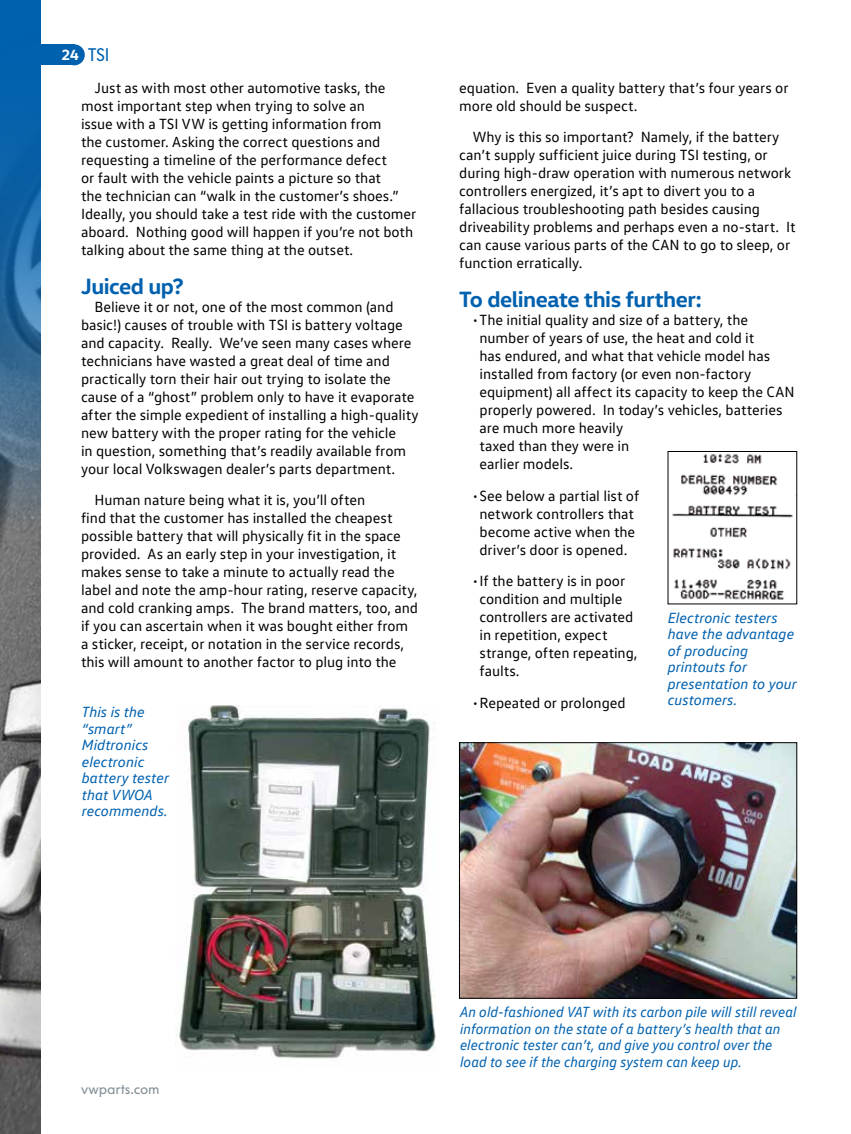
<style>
.page{position:relative;width:851px;height:1134px;background:#fff}
.page>*{position:absolute;margin:0;border:0;box-sizing:border-box;transform-origin:0 0}
.t1{font:700 22.5px "VW Head";letter-spacing:-.025em;color:#0061af}
.t2{font:18px "Volkswagen Copy";color:#0061af}
.t3{font:15px/18px "VW Text";letter-spacing:-.005em;color:#000}
.t4{font:italic 15px/16.5px "VW Text";letter-spacing:-.005em;color:#0061af;scale:.95 1}
.t5{font:italic 15px/16.5px "VW Text";letter-spacing:-.005em;color:#0061af}
.t6{font:15px "Volkswagen Copy";letter-spacing:-.01em;color:#839097}
.s1{font-family:"VW Head";font-weight:700;font-size:15px;color:#fff}
</style>
<div class="page">
<div style="left:0;top:44px;width:74px;height:21px;background:#0061af"></div>
<div style="left:64px;top:44px;width:21px;height:21px;background:#0061af;border-radius:50%"></div>
<img style="left:0;top:0;width:40px;height:1134px">
<img style="left:176px;top:705px;width:260px;height:354px">
<img style="left:672px;top:454px;width:121px;height:146px">
<img style="left:461px;top:744px;width:333px;height:252px">
<div style="left:459px;top:742px;width:337px;height:256px;border:1px solid #000"></div>
<p class="t2" style="left:62px;top:45px;width:49px"><span class="s1">24</span> TSI</p>
<p class="t3" style="left:81px;top:78px;width:337px;text-indent:14px">Just as with most other automotive tasks, the most important step when trying to solve an<br>issue with a TSI VW is getting information from<br>the customer. Asking the correct questions and requesting a timeline of the performance defect<br>or fault with the vehicle paints a picture so that<br>the technician can “walk in the customer’s shoes.” Ideally, you should take a test ride with the customer aboard. Nothing good will happen if you’re not both talking about the same thing at the outset.</p>
<h1 class="t1" style="left:81px;top:271px;width:104px">Juiced up?</h1>
<p class="t3" style="left:81px;top:297px;width:339px;text-indent:14px">Believe it or not, one of the most common (and basic!) causes of trouble with TSI is battery voltage and capacity. Really. We’ve seen many cases where technicians have wasted a great deal of time and practically torn their hair out trying to isolate the cause of a “ghost” problem only to have it evaporate after the simple expedient of installing a high-quality new battery with the proper rating for the vehicle<br>in question, something that’s readily available from your local Volkswagen dealer’s parts department.</p>
<p class="t3" style="left:81px;top:491px;width:338px;text-indent:14px">Human nature being what it is, you’ll often<br>find that the customer has installed the cheapest possible battery that will physically fit in the space provided. As an early step in your investigation, it makes sense to take a minute to actually read the label and note the amp-hour rating, reserve capacity, and cold cranking amps. The brand matters, too, and if you can ascertain when it was bought either from a sticker, receipt, or notation in the service records, this will amount to another factor to plug into the</p>
<p class="t5" style="left:82px;top:703px;width:89px">This is the “smart”<br>Midtronics electronic battery tester that VWOA recommends.</p>
<p class="t3" style="left:459px;top:78px;width:331px">equation. Even a quality battery that’s four years or more old should be suspect.</p>
<p class="t3" style="left:459px;top:128px;width:338px;text-indent:14px">Why is this so important? Namely, if the battery can’t supply sufficient juice during TSI testing, or during high-draw operation with numerous network controllers energized, it’s apt to divert you to a fallacious troubleshooting path besides causing driveability problems and perhaps even a no-start. It can cause various parts of the CAN to go to sleep, or function erratically.</p>
<h1 class="t1" style="left:459px;top:285px;width:244px">To delineate this further:</h1>
<p class="t3" style="left:479px;top:311px;width:316px;text-indent:-7px">•The initial quality and size of a battery, the number of years of use, the heat and cold it<br>has endured, and what that vehicle model has installed from factory (or even non-factory equipment) all affect its capacity to keep the CAN properly powered. In today’s vehicles, batteries are much more heavily<br>taxed than they were in<br>earlier models.</p>
<p class="t3" style="left:472px;top:486px;width:168px;text-align:center">•See below a partial list of network controllers that become active when the driver’s door is opened.</p>
<p class="t3" style="left:479px;top:572px;width:160px;text-indent:-7px">•If the battery is in poor condition and multiple controllers are activated in repetition, expect strange, often repeating, faults.</p>
<p class="t3" style="left:472px;top:693px;width:154px">•Repeated or prolonged</p>
<p class="t5" style="left:667px;top:609px;width:130px">Electronic testers have the advantage of producing printouts for presentation to your customers.</p>
<p class="t6" style="left:81px;top:1080px;width:80px">vwparts.com</p>
<p class="t4" style="left:460px;top:1003px;width:356px">An old-fashioned VAT with its carbon pile will still reveal information on the state of a battery’s health that an electronic tester can’t, and give you control over the load to see if the charging system can keep up.</p>
</div>
